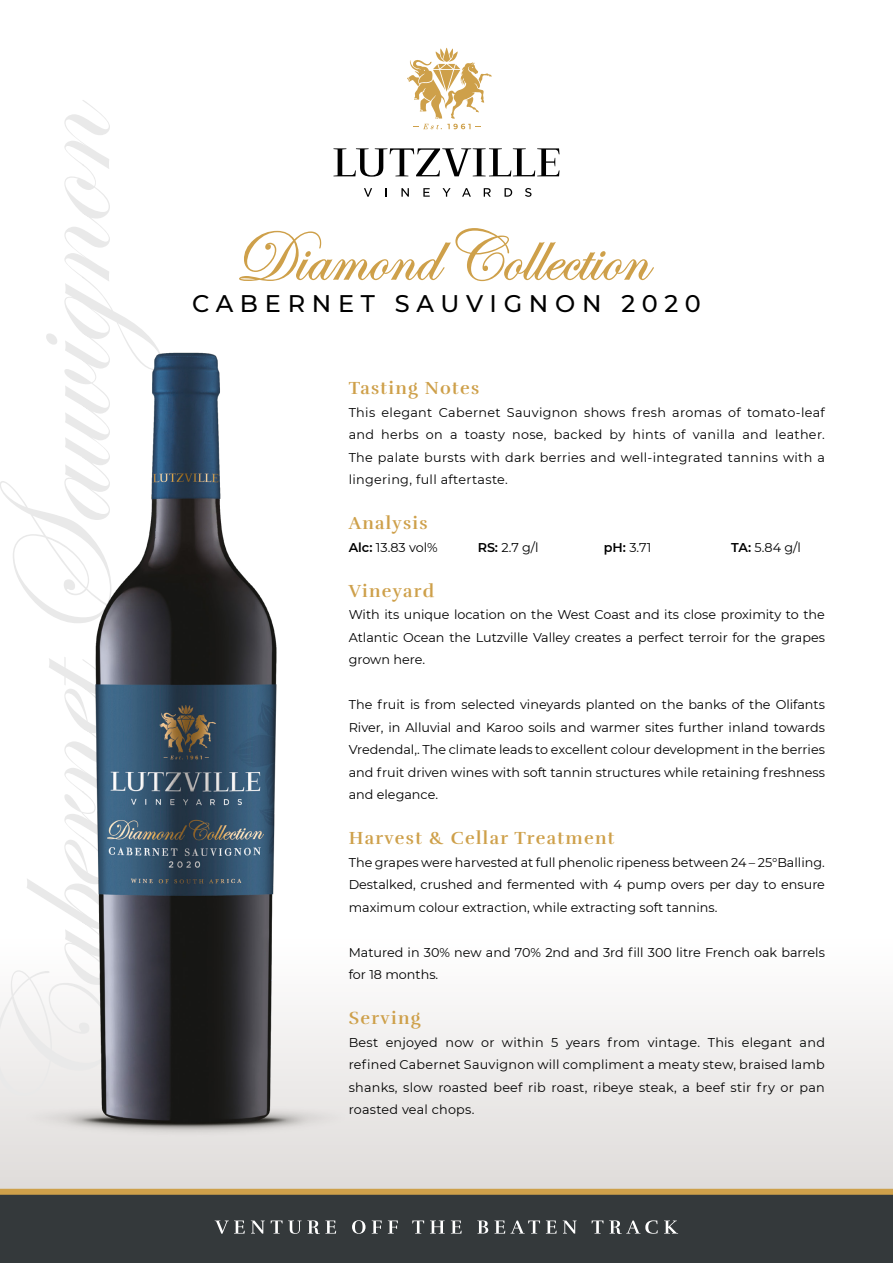
<style>
.page{position:relative;width:893px;height:1263px;background:#fff}
.page>*{position:absolute;margin:0;border:0;box-sizing:border-box;transform-origin:0 0}
.t1{font:500 24px "Montserrat";letter-spacing:.28em;color:#000}
.t2{font:700 18px "Rufina";letter-spacing:.075em;color:#cea04a}
.t3{font:12.75px/22.5px "Montserrat";color:#000;text-align:justify}
.s1{font-weight:600}
</style>
<div class="page">
<div style="left:0;top:893px;width:893px;height:299px;background:linear-gradient(to bottom,#fff,#dfdcda)"></div>
<svg style="left:64px;top:100px;width:54px;height:214px"></svg>
<img style="left:0;top:314px;width:403px;height:875px">
<svg style="left:333px;top:148px;width:226px;height:29px"></svg>
<svg style="left:364px;top:188px;width:8px;height:9px"></svg>
<svg style="left:401px;top:188px;width:8px;height:9px"></svg>
<svg style="left:423px;top:188px;width:7px;height:9px"></svg>
<svg style="left:442px;top:188px;width:9px;height:9px"></svg>
<svg style="left:462px;top:188px;width:9px;height:9px"></svg>
<svg style="left:484px;top:188px;width:7px;height:9px"></svg>
<svg style="left:504px;top:188px;width:8px;height:9px"></svg>
<svg style="left:525px;top:188px;width:6px;height:9px"></svg>
<svg style="left:407px;top:48px;width:85px;height:81px"></svg>
<div style="left:0;top:1193px;width:893px;height:70px;background:#34393b"></div>
<div style="left:0;top:1189px;width:893px;height:6px;background:#cea04a"></div>
<svg style="left:215px;top:1220px;width:463px;height:14px"></svg>
<svg style="left:239px;top:228px;width:415px;height:53px"></svg>
<h1 class="t1" style="left:192px;top:286px;width:510px">CABERNET SAUVIGNON 2020</h1>
<h2 class="t2" style="left:349px;top:377px;width:132px">Tasting Notes</h2>
<p class="t3" style="left:349px;top:400px;width:478px">This elegant Cabernet Sauvignon shows fresh aromas of tomato-leaf and herbs on a toasty nose, backed by hints of vanilla and leather.<br>The palate bursts with dark berries and well-integrated tannins with a lingering, full aftertaste.</p>
<h2 class="t2" style="left:349px;top:512px;width:80px">Analysis</h2>
<p class="t3" style="left:349px;top:535px;width:91px"><span class="s1">Alc:</span> 13.83 vol%</p>
<p class="t3" style="left:478px;top:535px;width:62px"><span class="s1">RS:</span> 2.7 g/l</p>
<p class="t3" style="left:604px;top:535px;width:49px"><span class="s1">pH:</span> 3.71</p>
<p class="t3" style="left:731px;top:535px;width:71px"><span class="s1">TA:</span> 5.84 g/l</p>
<h2 class="t2" style="left:349px;top:580px;width:87px">Vineyard</h2>
<p class="t3" style="left:349px;top:603px;width:478px">With its unique location on the West Coast and its close proximity to the Atlantic Ocean the Lutzville Valley creates a perfect terroir for the grapes grown here.</p>
<p class="t3" style="left:349px;top:693px;width:478px">The fruit is from selected vineyards planted on the banks of the Olifants River, in Alluvial and Karoo soils and warmer sites further inland towards Vredendal,. The climate leads to excellent colour development in the berries and fruit driven wines with soft tannin structures while retaining freshness and elegance.</p>
<h2 class="t2" style="left:349px;top:827px;width:267px">Harvest &amp; Cellar Treatment</h2>
<p class="t3" style="left:349px;top:850px;width:478px">The grapes were harvested at full phenolic ripeness between 24 – 25°Balling.<br>Destalked, crushed and fermented with 4 pump overs per day to ensure maximum colour extraction, while extracting soft tannins.</p>
<p class="t3" style="left:349px;top:940px;width:478px">Matured in 30% new and 70% 2nd and 3rd fill 300 litre French oak barrels for 18 months.</p>
<h2 class="t2" style="left:349px;top:1007px;width:73px">Serving</h2>
<p class="t3" style="left:349px;top:1030px;width:478px">Best enjoyed now or within 5 years from vintage. This elegant and refined Cabernet Sauvignon will compliment a meaty stew, braised lamb shanks, slow roasted beef rib roast, ribeye steak, a beef stir fry or pan roasted veal chops.</p>
</div>
